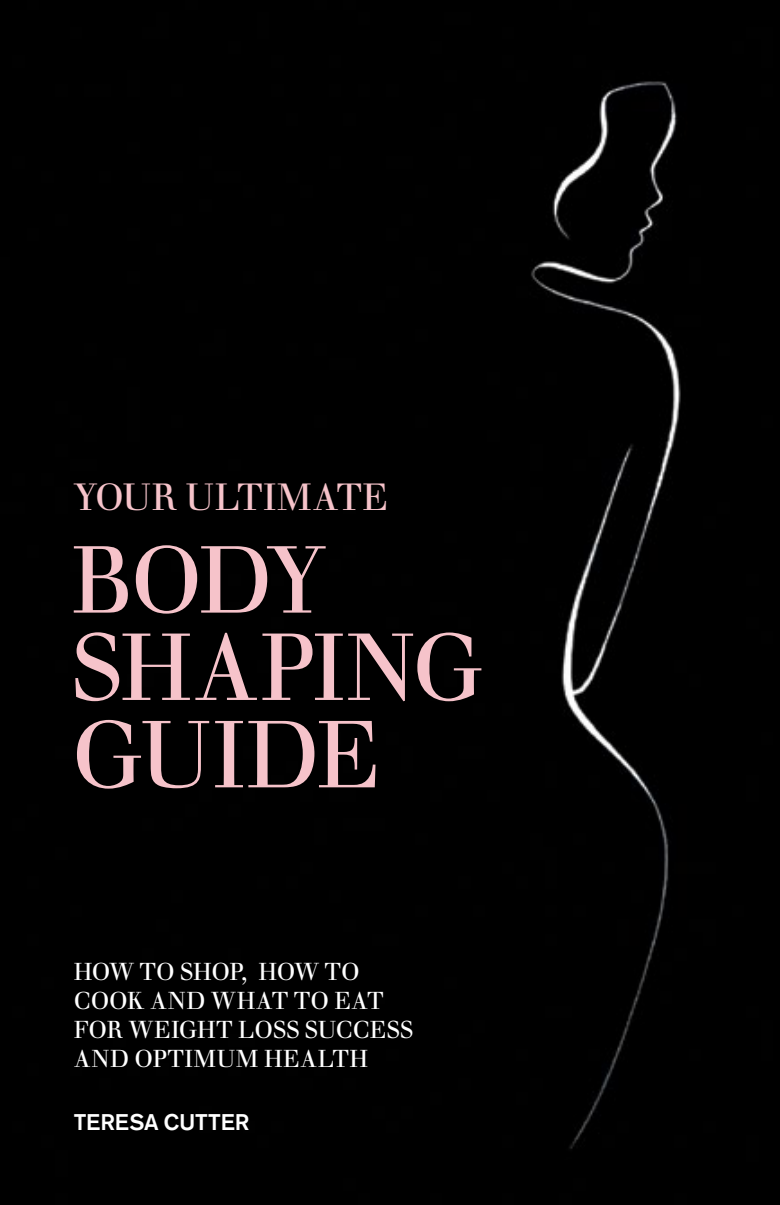
<style>
.page{position:relative;width:780px;height:1205px;background:#000}
.page>*{position:absolute;margin:0;border:0;box-sizing:border-box;transform-origin:0 0}
.t1{font:94px/87.2px "Walbaum";letter-spacing:-.03em;color:#f6c3ca}
.t2{font:37.5px "Walbaum Book Regular SC";letter-spacing:.005em;color:#f6c3ca}
.t3{font:24.25px/29px "Walbaum";color:#fff}
.t4{font:500 22.5px "Akzidenz Grotesk BE";color:#fff}
</style>
<div class="page">
<h2 class="t2" style="left:74px;top:475px;width:316px">YOUR ULTIMATE</h2>
<h1 class="t1" style="left:71px;top:538px;width:414px">BODY<br>SHAPING<br>GUIDE</h1>
<p class="t3" style="left:74px;top:957px;width:341px">HOW TO SHOP, HOW TO<br>COOK AND WHAT TO EAT<br>FOR WEIGHT LOSS SUCCESS<br>AND OPTIMUM HEALTH</p>
<p class="t4" style="left:74px;top:1108px;width:177px">TERESA CUTTER</p>
</div>
